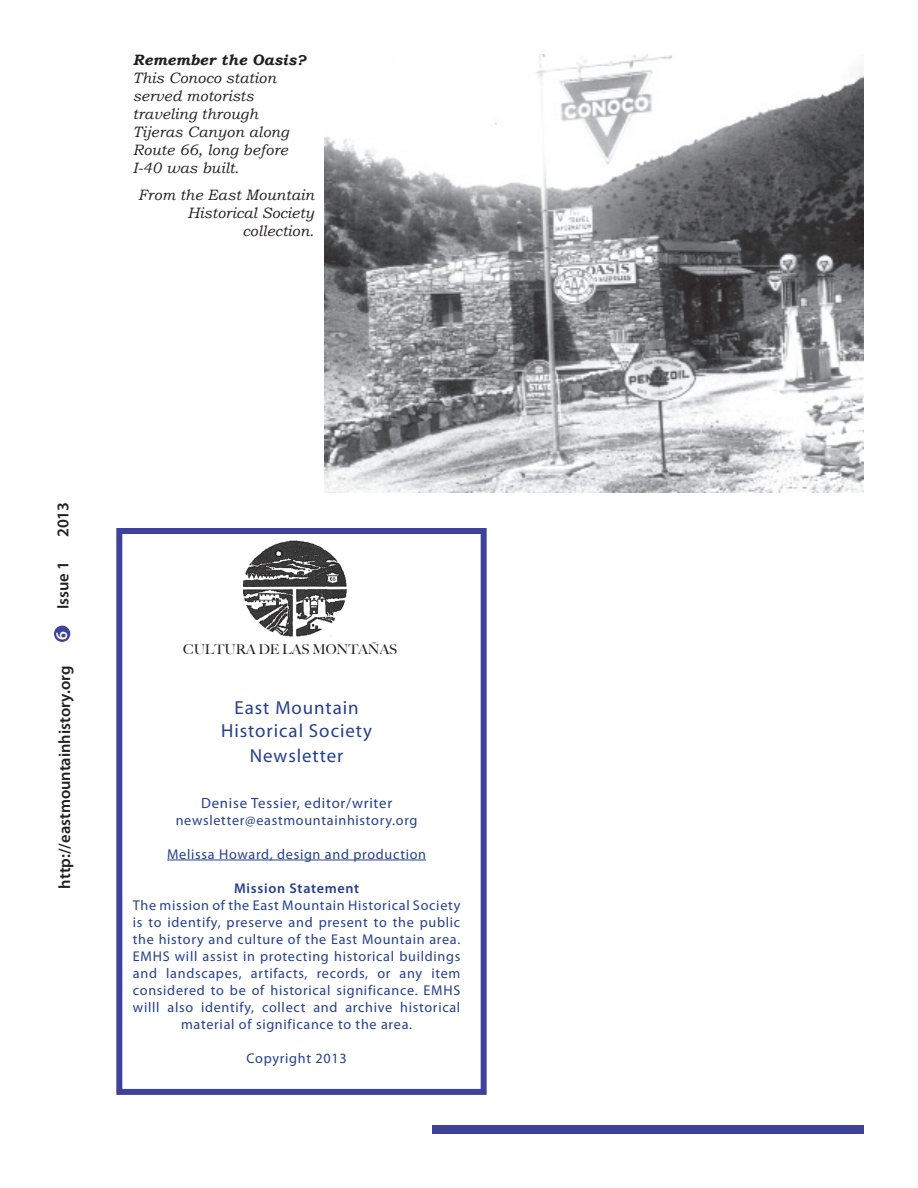
<style>
.page{position:relative;width:918px;height:1188px;background:#fff}
.page>*{position:absolute;margin:0;border:0;box-sizing:border-box;transform-origin:0 0}
.t1{font:18.9px/22.6px "Myriad";letter-spacing:.05em;color:#253f8e;text-align:center}
.t2{font:600 16.5px "Myriad Pro";color:#231f20}
.t3{font:600 16.5px "Myriad Pro";color:#fff}
.t4{font:italic 15px/18px "Bookman Old Style";letter-spacing:.01em;color:#231f20}
.t5{font:italic 700 15px "Bookman Old Style";letter-spacing:.01em;color:#231f20}
.t6{font:14.85px "Myriad Pro";letter-spacing:.05em;color:#253f8e}
.t7{font:14.1px/17px "Myriad Pro";letter-spacing:.05em;color:#253f8e;text-align:center}
.t8{font:600 14.1px "Myriad Pro";letter-spacing:.05em;color:#253f8e}
.t9{font:500 13.5px "Big Caslon";color:#231f20}
</style>
<div class="page">
<div style="left:54px;top:626px;width:16px;height:16px;background:#3e429a;border-radius:50%"></div>
<div style="left:432px;top:1125px;width:432px;height:9px;background:#3e429a"></div>
<div style="left:116px;top:528px;width:371px;height:567px;background:#fff;border:6px solid #3e429a"></div>
<img style="left:244px;top:541px;width:102px;height:95px">
<hr style="left:167px;top:860px;width:259px;height:1px;background:#253f8e">
<img style="left:324px;top:54px;width:540px;height:438px">
<p class="t5" style="left:133px;top:51px;width:174px">Remember the Oasis?</p>
<p class="t4" style="left:133px;top:69px;width:157px">This Conoco station served motorists traveling through<br>Tijeras Canyon along<br>Route 66, long before<br>I-40 was built.</p>
<p class="t4" style="left:138px;top:186px;width:177px;text-align:right">From the East Mountain<br>Historical Society collection.</p>
<p class="t2" style="left:52px;top:537px;width:37px;rotate:-90deg">2013</p>
<p class="t2" style="left:52px;top:609px;width:50px;rotate:-90deg">Issue 1</p>
<p class="t3" style="left:51px;top:640px;width:10px;rotate:-90deg">6</p>
<p class="t2" style="left:54px;top:889px;width:224px;rotate:-90deg">http://eastmountainhistory.org</p>
<p class="t9" style="left:183px;top:642px;width:216px">CULTURA DE LAS MONTAÑAS</p>
<h1 class="t1" style="left:221px;top:697px;width:152px">East Mountain<br>Historical Society</h1>
<h1 class="t1" style="left:250px;top:746px;width:95px">Newsletter</h1>
<p class="t6" style="left:201px;top:793px;width:193px">Denise Tessier, editor/writer</p>
<p class="t7" style="left:176px;top:811px;width:243px">newsletter@eastmountainhistory.org</p>
<p class="t7" style="left:167px;top:845px;width:261px">Melissa Howard, design and production</p>
<p class="t8" style="left:234px;top:880px;width:127px">Mission Statement</p>
<p class="t7" style="left:133px;top:897px;width:329px">The mission of the East Mountain Historical Society is to identify, preserve and present to the public the history and culture of the East Mountain area.<br>EMHS will assist in protecting historical buildings and landscapes, artifacts, records, or any item considered to be of historical significance. EMHS willl also identify, collect and archive historical material of significance to the area.</p>
<p class="t7" style="left:247px;top:1050px;width:102px">Copyright 2013</p>
</div>
